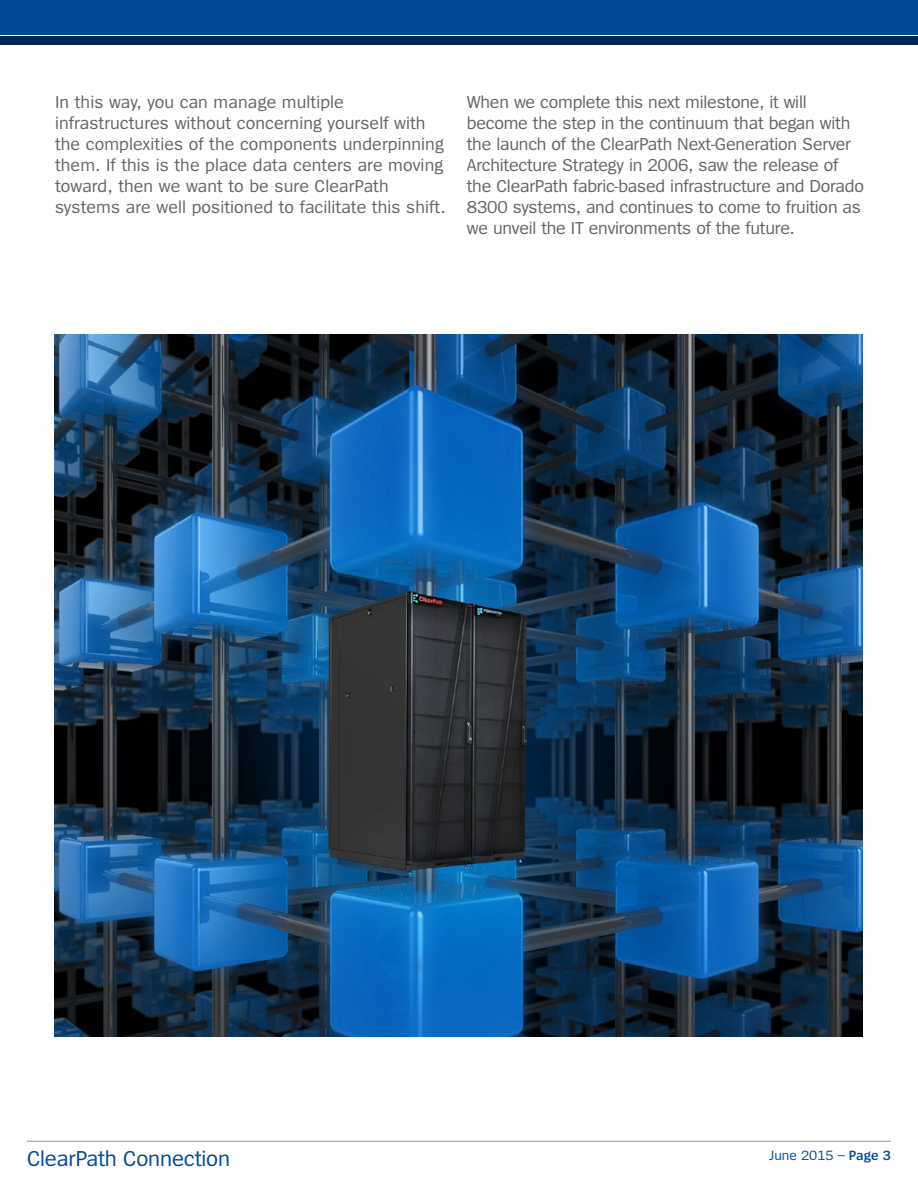
<style>
.page{position:relative;width:918px;height:1188px;background:#fff}
.page>*{position:absolute;margin:0;border:0;box-sizing:border-box;transform-origin:0 0}
.t1{font:22.5px "Spiegel";letter-spacing:-.01em;color:#004a97}
.t2{font:18px/21px "Spiegel";letter-spacing:-.01em;color:#646569}
.t3{font:13.95px "Spiegel";color:#004a97}
.s1{font-weight:600}
</style>
<div class="page">
<div style="left:0;top:0;width:918px;height:35px;background:#004a97"></div>
<div style="left:0;top:36px;width:918px;height:9px;background:#002856"></div>
<hr style="left:27px;top:1141px;width:864px;height:1px;background:#939598">
<img style="left:54px;top:335px;width:809px;height:701px">
<p class="t2" style="left:55px;top:92px;width:392px">In this way, you can manage multiple infrastructures without concerning yourself with the complexities of the components underpinning them. If this is the place data centers are moving toward, then we want to be sure ClearPath systems are well positioned to facilitate this shift.</p>
<p class="t2" style="left:467px;top:92px;width:399px">When we complete this next milestone, it will become the step in the continuum that began with the launch of the ClearPath Next-Generation Server Architecture Strategy in 2006, saw the release of the ClearPath fabric-based infrastructure and Dorado 8300 systems, and continues to come to fruition as we unveil the IT environments of the future.</p>
<p class="t1" style="left:27px;top:1148px;width:205px">ClearPath Connection</p>
<p class="t3" style="left:769px;top:1148px;width:123px">June 2015 – <span class="s1">Page 3</span></p>
</div>
